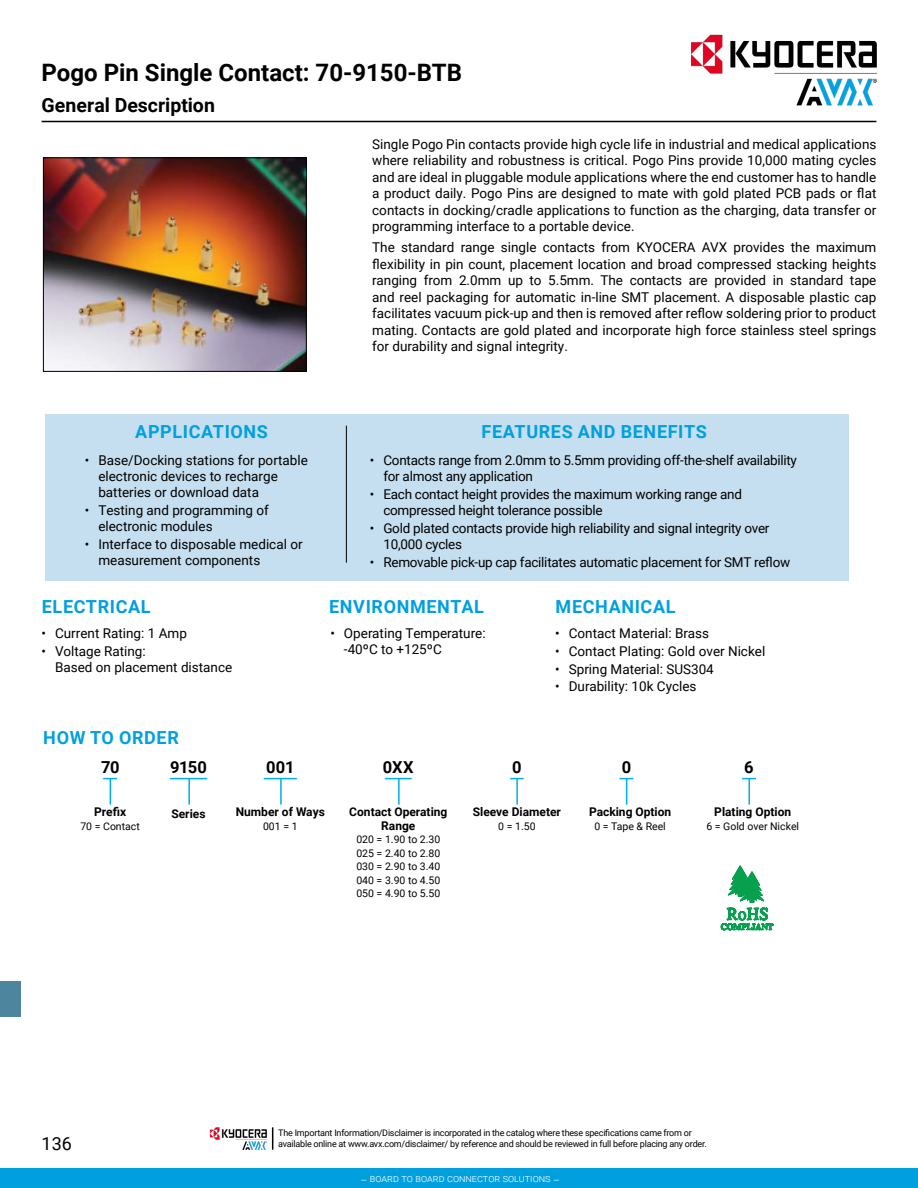
<style>
.page{position:relative;width:918px;height:1188px;background:#fff}
.page>*{position:absolute;margin:0;border:0;box-sizing:border-box;transform-origin:0 0}
.t1{font:700 24px "Roboto";color:#000}
.t2{font:700 19.5px "Roboto";color:#000}
.t3{font:700 18px "Roboto";letter-spacing:.035em;color:#00a0df}
.t4{font:18px "Roboto";color:#000}
.t5{font:700 16.5px "Roboto";letter-spacing:-.015em;color:#000}
.t6{font:13.5px/16.5px "Roboto";color:#000}
.t7{font:13.5px/16.2px "Roboto";letter-spacing:-.02em;color:#000}
.t8{font:700 12px/13.5px "Roboto";color:#000;text-align:center}
.t9{font:10.5px/13.5px "Roboto";color:#000;text-align:justify}
.t10{font:300 10.5px "Roboto";color:#fff}
.t11{font:9px/10.8px "Roboto";letter-spacing:-.025em;color:#000}
</style>
<div class="page">
<hr style="left:42px;top:121px;width:834px;height:1px;background:#000">
<div style="left:0;top:982px;width:21px;height:35px;background:#4c859d"></div>
<div style="left:45px;top:414px;width:803px;height:167px;background:#c5dff0"></div>
<svg style="left:103px;top:778px;width:14px;height:27px"></svg>
<hr style="left:170px;top:778px;width:37px;height:1px;background:#00aeef">
<hr style="left:188px;top:779px;width:2px;height:26px;background:#00aeef">
<hr style="left:264px;top:778px;width:33px;height:1px;background:#00aeef">
<hr style="left:280px;top:779px;width:2px;height:26px;background:#00aeef">
<svg style="left:385px;top:778px;width:27px;height:1px"></svg>
<hr style="left:398px;top:779px;width:2px;height:26px;background:#00aeef">
<svg style="left:510px;top:778px;width:14px;height:1px"></svg>
<hr style="left:516px;top:779px;width:2px;height:26px;background:#00aeef">
<svg style="left:619px;top:778px;width:14px;height:27px"></svg>
<svg style="left:720px;top:777px;width:54px;height:154px"></svg>
<hr style="left:346px;top:426px;width:1px;height:137px;background:#000">
<img style="left:45px;top:159px;width:260px;height:211px">
<div style="left:43px;top:157px;width:264px;height:215px;border:1px solid #000"></div>
<img style="left:210px;top:1127px;width:57px;height:23px">
<svg style="left:272px;top:1127px;width:1px;height:23px"></svg>
<img style="left:669px;top:34px;width:208px;height:87px">
<div style="left:0;top:1169px;width:918px;height:19px;background:#00a0df"></div>
<h1 class="t1" style="left:42px;top:56px;width:422px">Pogo Pin Single Contact: 70-9150-BTB</h1>
<h2 class="t2" style="left:42px;top:92px;width:175px">General Description</h2>
<p class="t6" style="left:372px;top:135px;width:506px;text-align:justify">Single Pogo Pin contacts provide high cycle life in industrial and medical applications where reliability and robustness is critical. Pogo Pins provide 10,000 mating cycles and are ideal in pluggable module applications where the end customer has to handle a product daily. Pogo Pins are designed to mate with gold plated PCB pads or flat contacts in docking/cradle applications to function as the charging, data transfer or programming interface to a portable device.</p>
<p class="t6" style="left:372px;top:239px;width:506px;text-align:justify">The standard range single contacts from KYOCERA AVX provides the maximum flexibility in pin count, placement location and broad compressed stacking heights ranging from 2.0mm up to 5.5mm. The contacts are provided in standard tape and reel packaging for automatic in-line SMT placement. A disposable plastic cap facilitates vacuum pick-up and then is removed after reflow soldering prior to product mating. Contacts are gold plated and incorporate high force stainless steel springs for durability and signal integrity.</p>
<h3 class="t3" style="left:135px;top:419px;width:134px">APPLICATIONS</h3>
<h3 class="t3" style="left:482px;top:419px;width:227px">FEATURES AND BENEFITS</h3>
<p class="t6" style="left:98px;top:452px;width:211px;text-indent:-14px">• Base/Docking stations for portable electronic devices to recharge batteries or download data</p>
<p class="t6" style="left:98px;top:502px;width:172px;text-indent:-14px">• Testing and programming of electronic modules</p>
<p class="t6" style="left:98px;top:536px;width:206px;text-indent:-14px">• Interface to disposable medical or measurement components</p>
<p class="t7" style="left:383px;top:452px;width:415px;text-indent:-14px">• Contacts range from 2.0mm to 5.5mm providing off-the-shelf availability for almost any application</p>
<p class="t7" style="left:383px;top:485px;width:360px;text-indent:-13px">• Each contact height provides the maximum working range and compressed height tolerance possible</p>
<p class="t7" style="left:383px;top:519px;width:388px;text-indent:-14px">• Gold plated contacts provide high reliability and signal integrity over<br>10,000 cycles</p>
<p class="t7" style="left:370px;top:553px;width:422px">• Removable pick-up cap facilitates automatic placement for SMT reflow</p>
<h3 class="t3" style="left:42px;top:594px;width:110px">ELECTRICAL</h3>
<h3 class="t3" style="left:329px;top:594px;width:156px">ENVIRONMENTAL</h3>
<h3 class="t3" style="left:556px;top:594px;width:121px">MECHANICAL</h3>
<p class="t6" style="left:42px;top:625px;width:147px">• Current Rating: 1 Amp</p>
<p class="t6" style="left:55px;top:643px;width:179px;text-indent:-13px">• Voltage Rating:<br>Based on placement distance</p>
<h3 class="t3" style="left:43px;top:725px;width:137px">HOW TO ORDER</h3>
<p class="t6" style="left:344px;top:625px;width:143px;text-indent:-14px">• Operating Temperature: -40ºC to +125ºC</p>
<p class="t6" style="left:555px;top:625px;width:155px">• Contact Material: Brass</p>
<p class="t6" style="left:555px;top:642px;width:212px">• Contact Plating: Gold over Nickel</p>
<p class="t6" style="left:555px;top:660px;width:160px">• Spring Material: SUS304</p>
<p class="t6" style="left:555px;top:678px;width:143px">• Durability: 10k Cycles</p>
<p class="t5" style="left:101px;top:756px;width:20px">70</p>
<p class="t5" style="left:170px;top:756px;width:38px">9150</p>
<p class="t5" style="left:266px;top:756px;width:30px">001</p>
<p class="t5" style="left:383px;top:756px;width:32px">0XX</p>
<p class="t5" style="left:512px;top:756px;width:11px">0</p>
<p class="t5" style="left:622px;top:756px;width:11px">0</p>
<p class="t5" style="left:744px;top:756px;width:11px">6</p>
<p class="t8" style="left:171px;top:806px;width:36px">Series</p>
<p class="t8" style="left:236px;top:805px;width:91px">Number of Ways</p>
<p class="t9" style="left:263px;top:819px;width:36px">001 = 1</p>
<p class="t8" style="left:94px;top:805px;width:34px">Prefix</p>
<p class="t9" style="left:80px;top:819px;width:61px">70 = Contact</p>
<p class="t8" style="left:473px;top:805px;width:90px">Sleeve Diameter</p>
<p class="t9" style="left:498px;top:819px;width:39px">0 = 1.50</p>
<p class="t8" style="left:589px;top:805px;width:84px">Packing Option</p>
<p class="t9" style="left:594px;top:819px;width:73px">0 = Tape &amp; Reel</p>
<p class="t8" style="left:714px;top:805px;width:78px">Plating Option</p>
<p class="t9" style="left:706px;top:819px;width:94px">6 = Gold over Nickel</p>
<p class="t8" style="left:349px;top:805px;width:100px">Contact Operating<br>Range</p>
<p class="t9" style="left:356px;top:833px;width:86px">020 = 1.90 to 2.30<br>025 = 2.40 to 2.80<br>030 = 2.90 to 3.40<br>040 = 3.90 to 4.50<br>050 = 4.90 to 5.50</p>
<h3 class="t4" style="left:42px;top:1131px;width:32px">136</h3>
<p class="t11" style="left:278px;top:1127px;width:430px">The Important Information/Disclaimer is incorporated in the catalog where these specifications came from or available online at www.avx.com/disclaimer/ by reference and should be reviewed in full before placing any order.</p>
<p class="t10" style="left:361px;top:1171px;width:201px">– BOARD TO BOARD CONNECTOR SOLUTIONS –</p>
</div>
